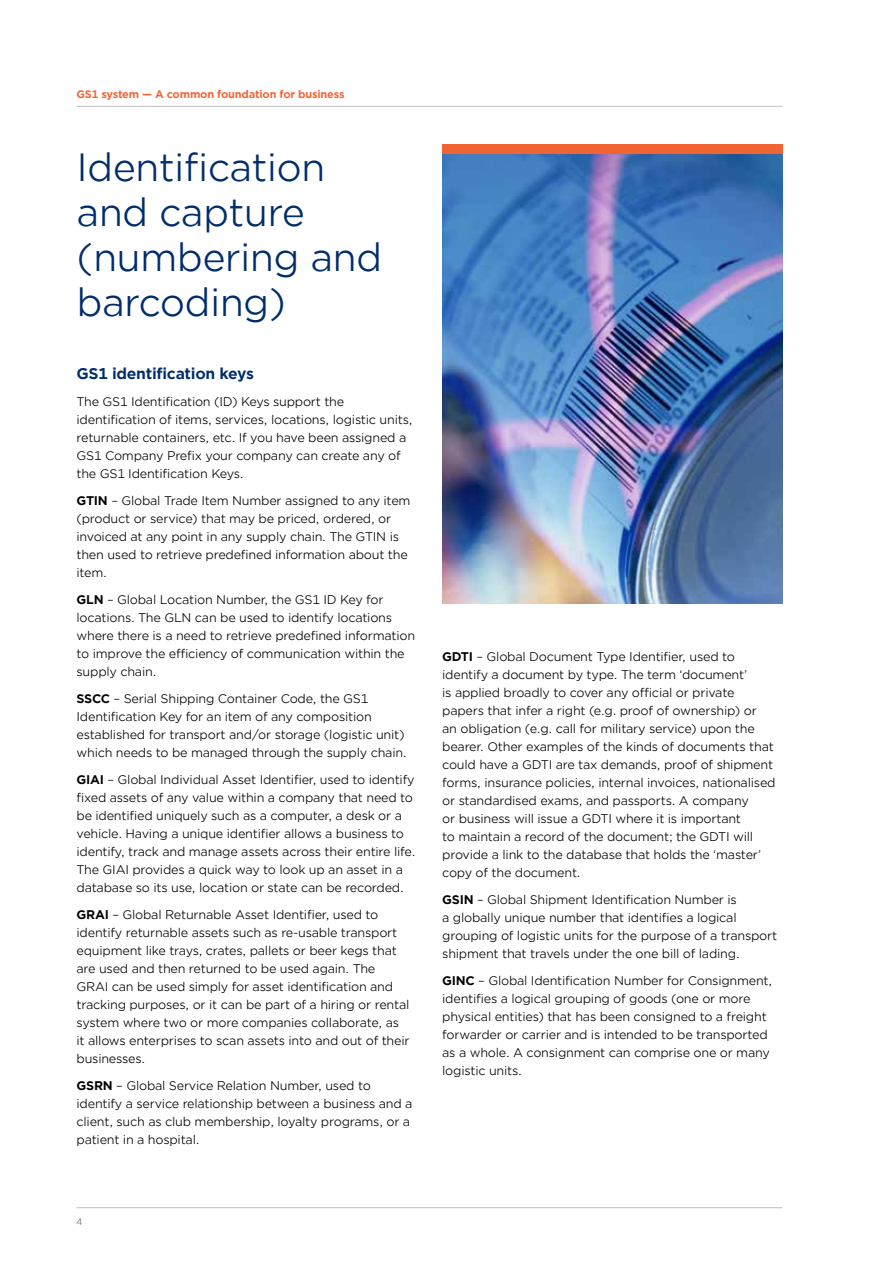
<style>
.page{position:relative;width:893px;height:1263px;background:#fff}
.page>*{position:absolute;margin:0;border:0;box-sizing:border-box;transform-origin:0 0}
.t1{font:37.5px/45px "Gotham Office";letter-spacing:-.02em;color:#002d6c}
.t2{font:700 15px "Gotham Office";letter-spacing:-.02em;color:#002d6c}
.t3{font:12px/18px "Gotham Office";letter-spacing:-.02em;color:#000}
.t4{font:700 10.5px "Gotham Office";letter-spacing:-.02em;color:#f26334}
.t5{font:9px "Gotham Office";color:#58595b}
.s1{font-weight:700}
</style>
<div class="page">
<hr style="left:77px;top:106px;width:705px;height:1px;background:#bcbec0">
<hr style="left:77px;top:1207px;width:705px;height:1px;background:#bcbec0">
<img style="left:442px;top:154px;width:340px;height:450px">
<div style="left:442px;top:145px;width:340px;height:9px;background:#f26334"></div>
<p class="t4" style="left:77px;top:87px;width:270px">GS1 system — A common foundation for business</p>
<h1 class="t1" style="left:77px;top:143px;width:307px">Identification and capture (numbering and barcoding)</h1>
<p class="t2" style="left:77px;top:363px;width:179px">GS1 identification keys</p>
<p class="t3" style="left:77px;top:392px;width:337px">The GS1 Identification (ID) Keys support the identification of items, services, locations, logistic units, returnable containers, etc. If you have been assigned a GS1 Company Prefix your company can create any of the GS1 Identification Keys.</p>
<p class="t3" style="left:77px;top:491px;width:336px"><span class="s1">GTIN</span> – Global Trade Item Number assigned to any item (product or service) that may be priced, ordered, or invoiced at any point in any supply chain. The GTIN is then used to retrieve predefined information about the item.</p>
<p class="t3" style="left:77px;top:590px;width:340px"><span class="s1">GLN</span> – Global Location Number, the GS1 ID Key for locations. The GLN can be used to identify locations where there is a need to retrieve predefined information to improve the efficiency of communication within the supply chain.</p>
<p class="t3" style="left:77px;top:689px;width:332px"><span class="s1">SSCC</span> – Serial Shipping Container Code, the GS1<br>Identification Key for an item of any composition established for transport and/or storage (logistic unit) which needs to be managed through the supply chain.</p>
<p class="t3" style="left:77px;top:770px;width:340px"><span class="s1">GIAI</span> – Global Individual Asset Identifier, used to identify fixed assets of any value within a company that need to be identified uniquely such as a computer, a desk or a vehicle. Having a unique identifier allows a business to identify, track and manage assets across their entire life.<br>The GIAI provides a quick way to look up an asset in a database so its use, location or state can be recorded.</p>
<p class="t3" style="left:77px;top:905px;width:335px"><span class="s1">GRAI</span> – Global Returnable Asset Identifier, used to identify returnable assets such as re-usable transport equipment like trays, crates, pallets or beer kegs that are used and then returned to be used again. The GRAI can be used simply for asset identification and tracking purposes, or it can be part of a hiring or rental system where two or more companies collaborate, as it allows enterprises to scan assets into and out of their businesses.</p>
<p class="t3" style="left:77px;top:1076px;width:337px"><span class="s1">GSRN</span> – Global Service Relation Number, used to identify a service relationship between a business and a client, such as club membership, loyalty programs, or a patient in a hospital.</p>
<p class="t3" style="left:442px;top:648px;width:335px"><span class="s1">GDTI</span> – Global Document Type Identifier, used to identify a document by type. The term ‘document’<br>is applied broadly to cover any official or private papers that infer a right (e.g. proof of ownership) or<br>an obligation (e.g. call for military service) upon the bearer. Other examples of the kinds of documents that could have a GDTI are tax demands, proof of shipment forms, insurance policies, internal invoices, nationalised or standardised exams, and passports. A company<br>or business will issue a GDTI where it is important<br>to maintain a record of the document; the GDTI will provide a link to the database that holds the ‘master’ copy of the document.</p>
<p class="t3" style="left:442px;top:891px;width:337px"><span class="s1">GSIN</span> – Global Shipment Identification Number is<br>a globally unique number that identifies a logical grouping of logistic units for the purpose of a transport shipment that travels under the one bill of lading.</p>
<p class="t3" style="left:442px;top:972px;width:332px"><span class="s1">GINC</span> – Global Identification Number for Consignment, identifies a logical grouping of goods (one or more physical entities) that has been consigned to a freight forwarder or carrier and is intended to be transported as a whole. A consignment can comprise one or many logistic units.</p>
<p class="t5" style="left:77px;top:1215px;width:7px">4</p>
</div>
